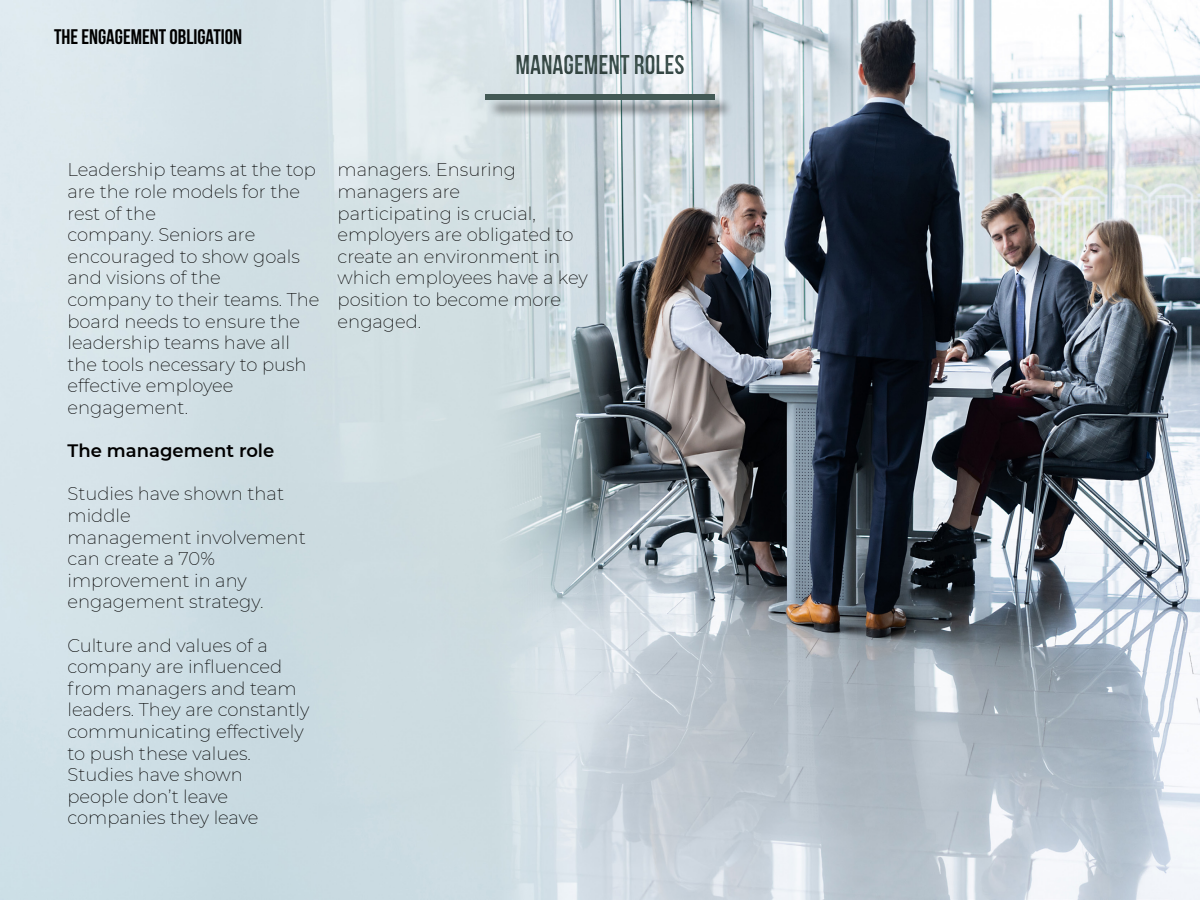
<style>
.page{position:relative;width:1200px;height:900px;background:#fff}
.page>*{position:absolute;margin:0;border:0;box-sizing:border-box;transform-origin:0 0}
.t1{font:700 27px "Bebas Neue";color:#435955}
.t2{font:700 21px "Bebas Neue";color:#000}
.t3{font:200 18px/21.6px "Montserrat";color:#000}
.t4{font:600 18px "Montserrat";color:#000}
</style>
<div class="page">
<img style="left:0;top:0;width:1200px;height:900px">
<div style="left:488px;top:97px;width:246px;height:22px;background:#000;opacity:.5"></div>
<div style="left:485px;top:94px;width:230px;height:6px;background:#435955"></div>
<div style="left:501px;top:50px;width:198px;height:37px;background:#000;opacity:.5"></div>
<p class="t2" style="left:54px;top:25px;width:190px">THE ENGAGEMENT OBLIGATION</p>
<h1 class="t1" style="left:515px;top:50px;width:171px">MANAGEMENT ROLES</h1>
<p class="t3" style="left:68px;top:159px;width:250px">Leadership teams at the top are the role models for the rest of the</p>
<p class="t3" style="left:68px;top:224px;width:189px">company. Seniors are</p>
<p class="t3" style="left:68px;top:245px;width:234px">encouraged to show goals and visions of the</p>
<p class="t3" style="left:68px;top:288px;width:254px">company to their teams. The board needs to ensure the leadership teams have all the tools necessary to push effective employee</p>
<p class="t3" style="left:68px;top:396px;width:122px">engagement.</p>
<p class="t4" style="left:68px;top:438px;width:208px">The management role</p>
<p class="t3" style="left:68px;top:483px;width:218px">Studies have shown that middle</p>
<p class="t3" style="left:68px;top:526px;width:240px">management involvement can create a 70%</p>
<p class="t3" style="left:68px;top:569px;width:181px">improvement in any</p>
<p class="t3" style="left:68px;top:591px;width:198px">engagement strategy.</p>
<p class="t3" style="left:68px;top:634px;width:202px">Culture and values of a</p>
<p class="t3" style="left:68px;top:656px;width:243px">company are influenced from managers and team leaders. They are constantly</p>
<p class="t3" style="left:68px;top:720px;width:238px">communicating effectively to push these values.</p>
<p class="t3" style="left:68px;top:764px;width:177px">Studies have shown</p>
<p class="t3" style="left:68px;top:785px;width:162px">people don’t leave</p>
<p class="t3" style="left:68px;top:807px;width:193px">companies they leave</p>
<p class="t3" style="left:338px;top:159px;width:180px">managers. Ensuring</p>
<p class="t3" style="left:338px;top:180px;width:124px">managers are</p>
<p class="t3" style="left:338px;top:202px;width:200px">participating is crucial,</p>
<p class="t3" style="left:338px;top:224px;width:252px">employers are obligated to create an environment in which employees have a key</p>
<p class="t3" style="left:338px;top:288px;width:225px">position to become more engaged.</p>
</div>
